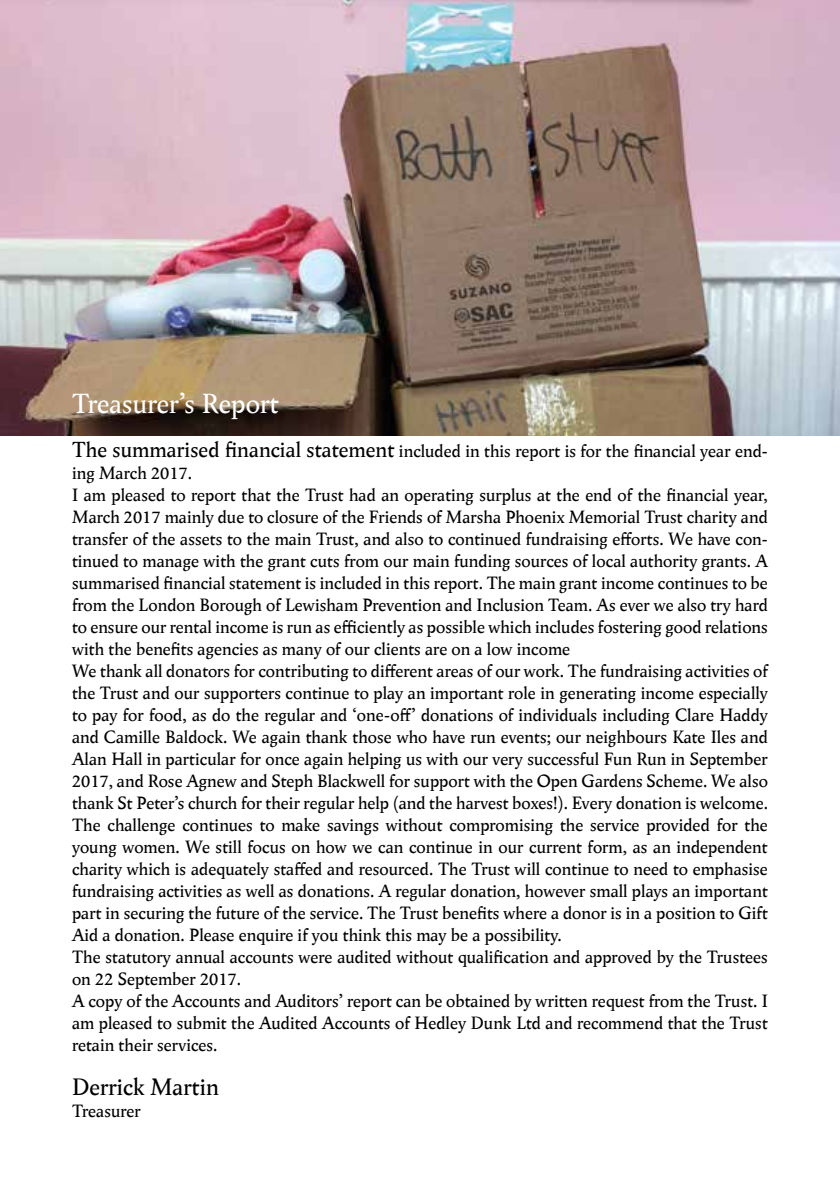
<style>
.page{position:relative;width:840px;height:1191px;background:#fff}
.page>*{position:absolute;margin:0;border:0;box-sizing:border-box;transform-origin:0 0}
.t1{font:28px "Wolpe Pegasus";color:#fff}
.t2{font:24px "Wolpe Pegasus";color:#000}
.t3{font:18px/22px "Wolpe Pegasus";color:#000}
.s1{font-size:22px}
</style>
<div class="page">
<img style="left:0;top:0;width:839px;height:435px">
<h1 class="t1" style="left:72px;top:384px;width:208px">Treasurer’s Report</h1>
<p class="t3" style="left:72px;top:439px;width:697px"><span class="s1">The summarised financial statement</span> included in this report is for the financial year end&shy;ing March 2017.<br>I am pleased to report that the Trust had an operating surplus at the end of the financial year, March 2017 mainly due to closure of the Friends of Marsha Phoenix Memorial Trust charity and transfer of the assets to the main Trust, and also to continued fundraising efforts. We have con&shy;tinued to manage with the grant cuts from our main funding sources of local authority grants. A summarised financial statement is included in this report. The main grant income continues to be from the London Borough of Lewisham Prevention and Inclusion Team. As ever we also try hard to ensure our rental income is run as efficiently as possible which includes fostering good relations with the benefits agencies as many of our clients are on a low income<br>We thank all donators for contributing to different areas of our work. The fundraising activities of the Trust and our supporters continue to play an important role in generating income especially to pay for food, as do the regular and ‘one-off’ donations of individuals including Clare Haddy and Camille Baldock. We again thank those who have run events; our neighbours Kate Iles and Alan Hall in particular for once again helping us with our very successful Fun Run in September 2017, and Rose Agnew and Steph Blackwell for support with the Open Gardens Scheme. We also thank St Peter’s church for their regular help (and the harvest boxes!). Every donation is welcome.<br>The challenge continues to make savings without compromising the service provided for the young women. We still focus on how we can continue in our current form, as an independent charity which is adequately staffed and resourced. The Trust will continue to need to emphasise fundraising activities as well as donations. A regular donation, however small plays an important part in securing the future of the service. The Trust benefits where a donor is in a position to Gift Aid a donation. Please enquire if you think this may be a possibility.<br>The statutory annual accounts were audited without qualification and approved by the Trustees on 22 September 2017.<br>A copy of the Accounts and Auditors’ report can be obtained by written request from the Trust. I am pleased to submit the Audited Accounts of Hedley Dunk Ltd and recommend that the Trust retain their services.</p>
<h2 class="t2" style="left:72px;top:1070px;width:148px">Derrick Martin</h2>
<p class="t3" style="left:72px;top:1099px;width:70px">Treasurer</p>
</div>
